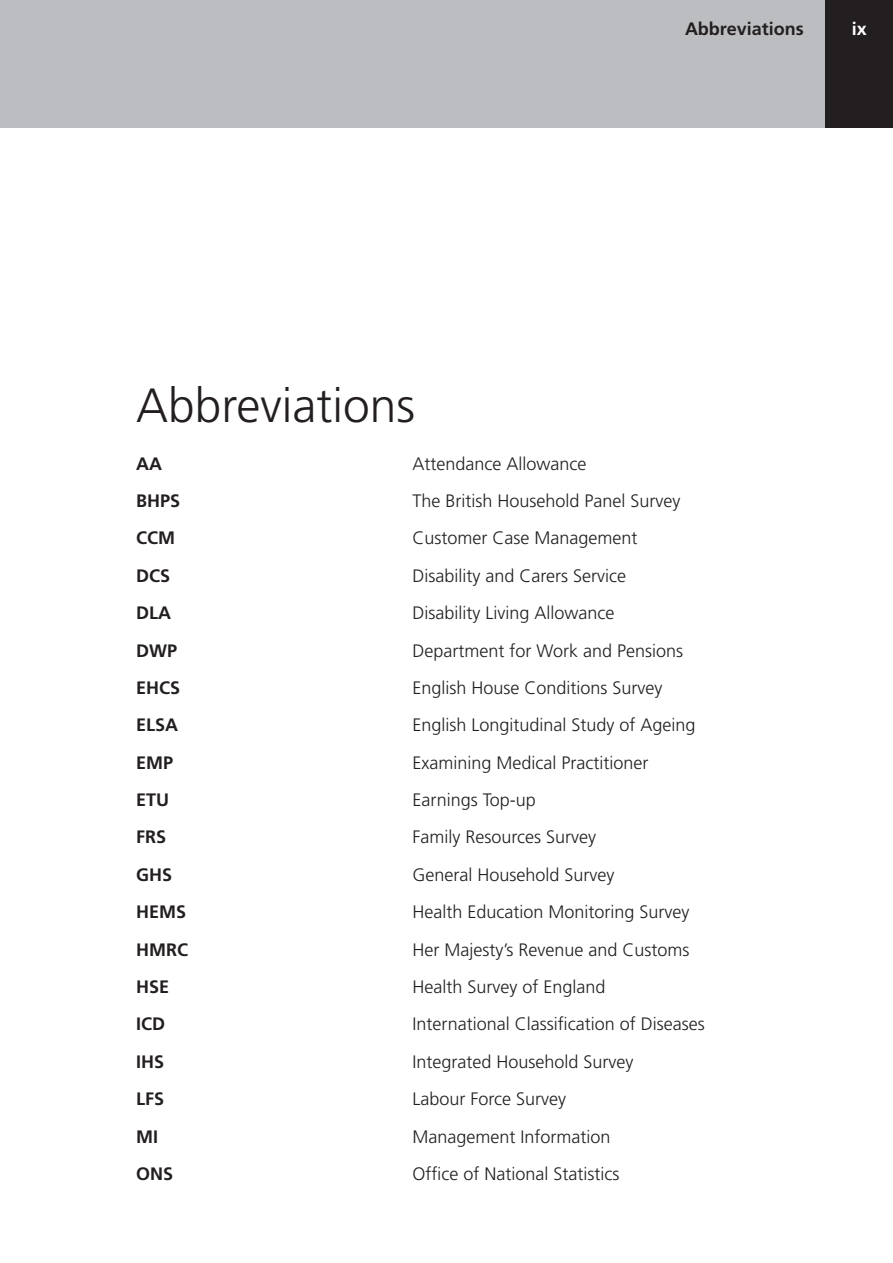
<style>
.page{position:relative;width:893px;height:1263px;background:#fff}
.page>*{position:absolute;margin:0;border:0;box-sizing:border-box;transform-origin:0 0}
.Chapter_heading{font:300 48px "Frutiger LT";color:#231f20}
.Glossary{font:300 18px "Frutiger LT";color:#231f20}
.Glossary-2{font:700 18px "Frutiger LT";color:#231f20}
.Rh_header_first{font:700 18px "Frutiger LT";color:#231f20}
.Rh_header_number_rev{font:700 18px "Frutiger LT";color:#fff}
</style>
<div class="page">
<div style="left:825px;top:0;width:68px;height:128px;background:#231f20"></div>
<div style="left:0;top:0;width:825px;height:128px;background:#bcbdc0"></div>
<p class="Rh_header_first" style="left:685px;top:18px;width:120px">Abbreviations</p>
<p class="Rh_header_number_rev" style="left:852px;top:18px;width:17px">ix</p>
<p class="Chapter_heading" style="left:136px;top:378px;width:281px">Abbreviations</p>
<p class="Glossary-2" style="left:136px;top:453px;width:27px">AA</p>
<p class="Glossary" style="left:412px;top:453px;width:176px">Attendance Allowance</p>
<p class="Glossary-2" style="left:136px;top:490px;width:46px">BHPS</p>
<p class="Glossary" style="left:412px;top:491px;width:270px">The British Household Panel Survey</p>
<p class="Glossary-2" style="left:136px;top:527px;width:40px">CCM</p>
<p class="Glossary" style="left:412px;top:528px;width:227px">Customer Case Management</p>
<p class="Glossary-2" style="left:136px;top:565px;width:36px">DCS</p>
<p class="Glossary" style="left:412px;top:565px;width:215px">Disability and Carers Service</p>
<p class="Glossary-2" style="left:136px;top:602px;width:36px">DLA</p>
<p class="Glossary" style="left:412px;top:603px;width:203px">Disability Living Allowance</p>
<p class="Glossary-2" style="left:136px;top:640px;width:43px">DWP</p>
<p class="Glossary" style="left:412px;top:640px;width:272px">Department for Work and Pensions</p>
<p class="Glossary-2" style="left:136px;top:677px;width:46px">EHCS</p>
<p class="Glossary" style="left:412px;top:677px;width:252px">English House Conditions Survey</p>
<p class="Glossary-2" style="left:136px;top:714px;width:44px">ELSA</p>
<p class="Glossary" style="left:412px;top:715px;width:285px">English Longitudinal Study of Ageing</p>
<p class="Glossary-2" style="left:136px;top:752px;width:39px">EMP</p>
<p class="Glossary" style="left:412px;top:752px;width:237px">Examining Medical Practitioner</p>
<p class="Glossary-2" style="left:136px;top:789px;width:35px">ETU</p>
<p class="Glossary" style="left:412px;top:790px;width:125px">Earnings Top-up</p>
<p class="Glossary-2" style="left:136px;top:827px;width:32px">FRS</p>
<p class="Glossary" style="left:412px;top:827px;width:185px">Family Resources Survey</p>
<p class="Glossary-2" style="left:136px;top:864px;width:37px">GHS</p>
<p class="Glossary" style="left:412px;top:864px;width:204px">General Household Survey</p>
<p class="Glossary-2" style="left:136px;top:901px;width:52px">HEMS</p>
<p class="Glossary" style="left:412px;top:902px;width:279px">Health Education Monitoring Survey</p>
<p class="Glossary-2" style="left:136px;top:939px;width:53px">HMRC</p>
<p class="Glossary" style="left:412px;top:939px;width:279px">Her Majesty’s Revenue and Customs</p>
<p class="Glossary-2" style="left:136px;top:976px;width:35px">HSE</p>
<p class="Glossary" style="left:412px;top:977px;width:195px">Health Survey of England</p>
<p class="Glossary-2" style="left:136px;top:1013px;width:30px">ICD</p>
<p class="Glossary" style="left:412px;top:1014px;width:294px">International Classification of Diseases</p>
<p class="Glossary-2" style="left:136px;top:1051px;width:30px">IHS</p>
<p class="Glossary" style="left:412px;top:1051px;width:223px">Integrated Household Survey</p>
<p class="Glossary-2" style="left:136px;top:1088px;width:30px">LFS</p>
<p class="Glossary" style="left:412px;top:1089px;width:155px">Labour Force Survey</p>
<p class="Glossary-2" style="left:136px;top:1126px;width:23px">MI</p>
<p class="Glossary" style="left:412px;top:1126px;width:200px">Management Information</p>
<p class="Glossary-2" style="left:136px;top:1163px;width:39px">ONS</p>
<p class="Glossary" style="left:412px;top:1163px;width:208px">Office of National Statistics</p>
</div>
